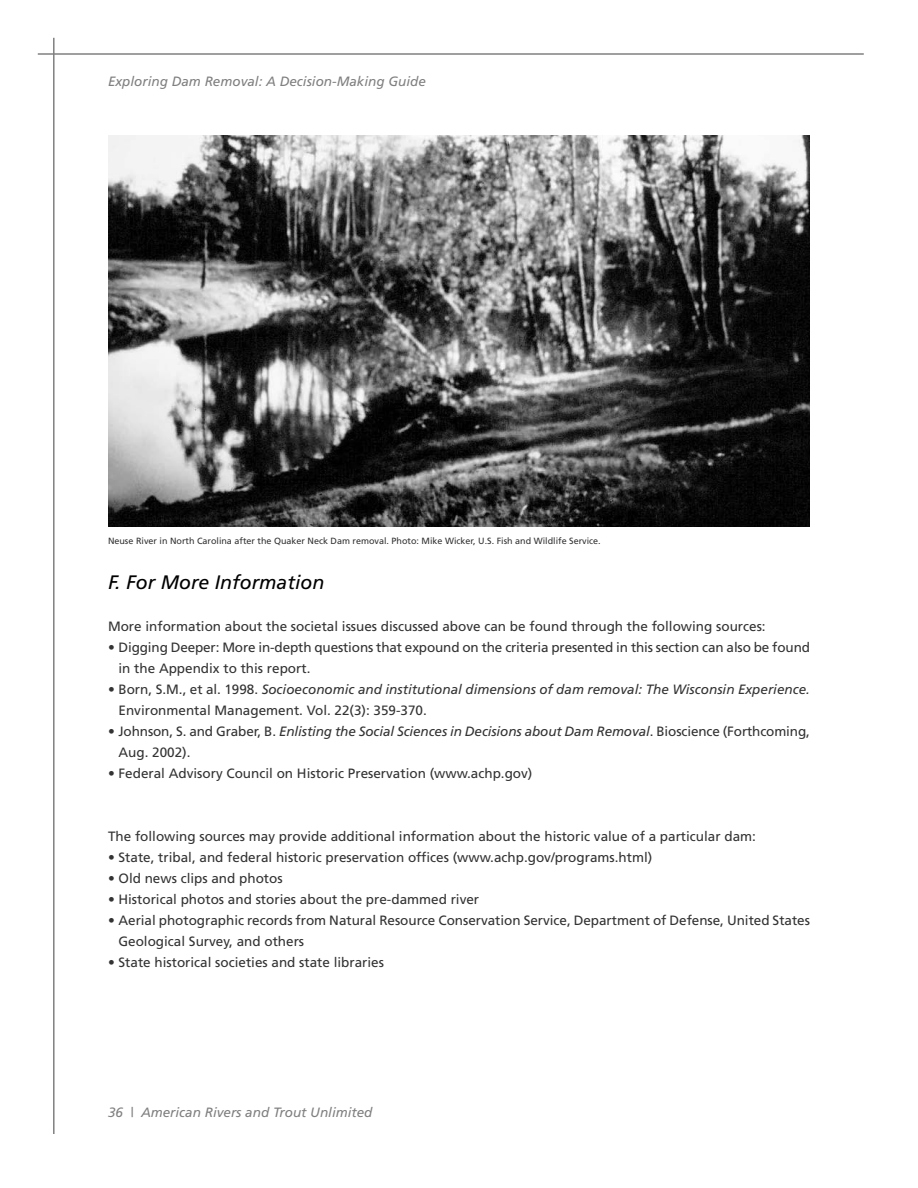
<style>
.page{position:relative;width:918px;height:1188px;background:#fff}
.page>*{position:absolute;margin:0;border:0;box-sizing:border-box;transform-origin:0 0}
.t1{font:italic 19.5px "Frutiger";color:#000}
.t2{font:13.5px/21px "Frutiger";color:#333}
.t3{font:italic 13.5px/21px "Frutiger";color:#333}
.t4{font:italic 13.5px "Frutiger";color:#808080}
.t5{font:9px "Frutiger";color:#333}
.s1{font-style:normal}
.s2{font-style:italic}
</style>
<div class="page">
<hr style="left:53px;top:38px;width:2px;height:1096px;background:#808080">
<hr style="left:38px;top:53px;width:826px;height:2px;background:#808080">
<img style="left:108px;top:135px;width:702px;height:391px">
<p class="t4" style="left:108px;top:76px;width:319px">Exploring Dam Removal: A Decision-Making Guide</p>
<p class="t5" style="left:108px;top:537px;width:494px">Neuse River in North Carolina after the Quaker Neck Dam removal. Photo: Mike Wicker, U.S. Fish and Wildlife Service.</p>
<h1 class="t1" style="left:108px;top:575px;width:218px">F. For More Information</h1>
<p class="t2" style="left:108px;top:617px;width:659px">More information about the societal issues discussed above can be found through the following sources:</p>
<p class="t2" style="left:119px;top:638px;width:693px;text-indent:-11px">• Digging Deeper: More in-depth questions that expound on the criteria presented in this section can also be found in the Appendix to this report.</p>
<p class="t3" style="left:119px;top:680px;width:693px;text-indent:-11px"><span class="s1">• Born, S.M., et al. 1998.</span> Socioeconomic and institutional dimensions of dam removal: The Wisconsin Experience.<br><span class="s1">Environmental Management. Vol. 22(3): 359-370.</span></p>
<p class="t2" style="left:119px;top:722px;width:693px;text-indent:-11px">• Johnson, S. and Graber, B. <span class="s2">Enlisting the Social Sciences in Decisions about Dam Removal</span>. Bioscience (Forthcoming,<br>Aug. 2002).</p>
<p class="t2" style="left:108px;top:764px;width:426px">• Federal Advisory Council on Historic Preservation (www.achp.gov)</p>
<p class="t2" style="left:108px;top:827px;width:649px">The following sources may provide additional information about the historic value of a particular dam:</p>
<p class="t2" style="left:108px;top:848px;width:546px">• State, tribal, and federal historic preservation offices (www.achp.gov/programs.html)</p>
<p class="t2" style="left:108px;top:869px;width:176px">• Old news clips and photos</p>
<p class="t2" style="left:108px;top:890px;width:373px">• Historical photos and stories about the pre-dammed river</p>
<p class="t2" style="left:119px;top:911px;width:693px;text-indent:-11px">• Aerial photographic records from Natural Resource Conservation Service, Department of Defense, United States<br>Geological Survey, and others</p>
<p class="t2" style="left:108px;top:953px;width:278px">• State historical societies and state libraries</p>
<p class="t4" style="left:108px;top:1107px;width:266px">36 | American Rivers and Trout Unlimited</p>
</div>
